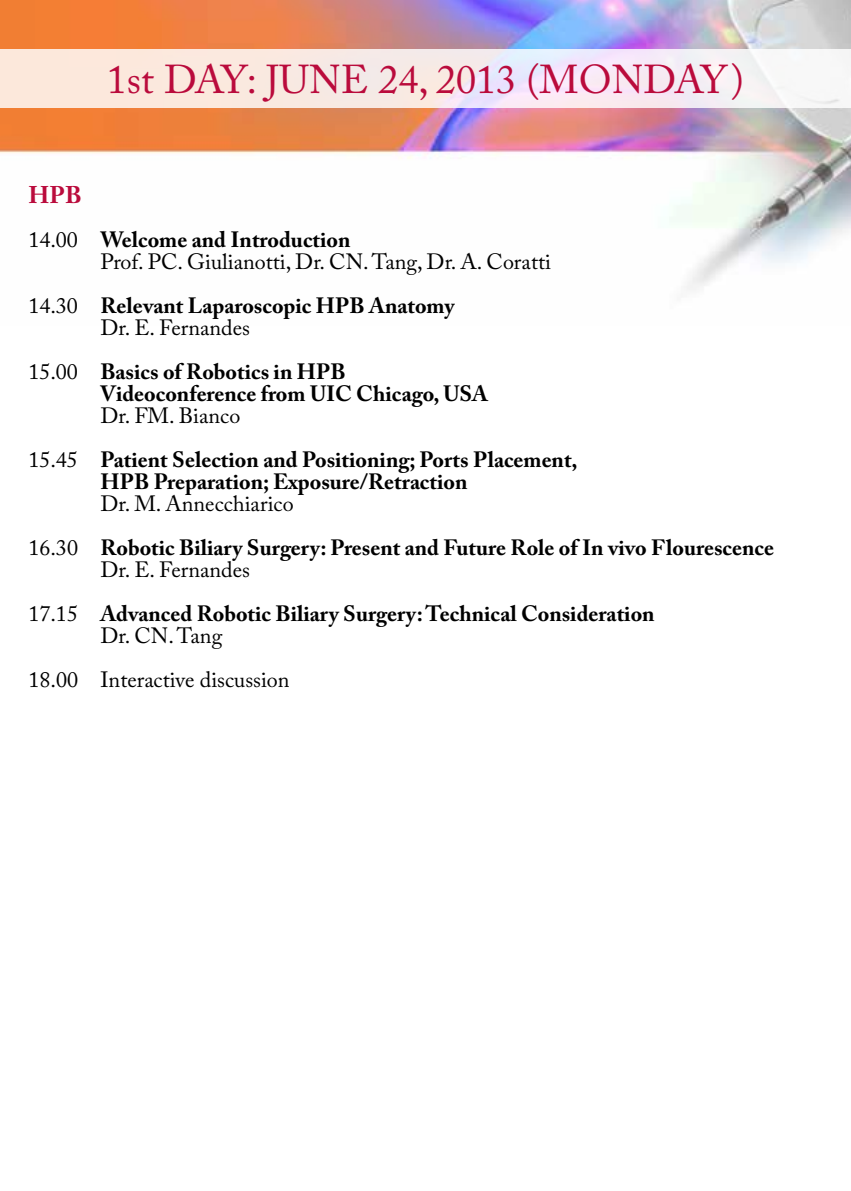
<style>
.page{position:relative;width:851px;height:1191px;background:#fff}
.page>*{position:absolute;margin:0;border:0;box-sizing:border-box;transform-origin:0 0}
.t1{font:40px "Adobe Caslon Pro";color:#ba0b3c}
.t2{font:700 24px "Adobe Caslon Pro";color:#ba0b3c}
.t3{font:700 22px/44px "Adobe Caslon Pro";color:#000}
.t4{font:22px/22px "Adobe Caslon Pro";color:#000}
.s1{font-weight:700}
.s2{font-weight:400}
</style>
<div class="page">
<img style="left:0;top:0;width:850px;height:290px">
<svg style="left:0;top:49px;width:850px;height:59px"></svg>
<h1 class="t1" style="left:107px;top:56px;width:638px">1st DAY: JUNE 24, 2013 (MONDAY)</h1>
<p class="t2" style="left:28px;top:180px;width:55px">HP B</p>
<p class="t4" style="left:100px;top:228px;width:452px;text-indent:-72px">14.00 <span class="s1">Welcome and Introduction<br></span>Prof. PC. Giulianotti, Dr. CN. Tang, Dr. A. Coratti</p>
<p class="t3" style="left:100px;top:294px;width:355px;line-height:22px;text-indent:-72px"><span class="s2">14.30</span> Relevant Laparoscopic HP B Anatomy<br><span class="s2">Dr. E. Fernandes</span></p>
<p class="t3" style="left:100px;top:360px;width:389px;line-height:22px;text-indent:-72px"><span class="s2">15.00</span> Basics of Robotics in HPB<br>Videoconference from UIC Chicago, USA</p>
<p class="t3" style="left:28px;top:393px;width:550px;text-indent:72px"><span class="s2">Dr. FM. Bianco<br>15.45</span> Patient Selection and Positioning; Ports Placement,</p>
<p class="t3" style="left:28px;top:459px;width:36px">HP</p>
<p class="t3" style="left:134px;top:459px;width:335px">B Preparation; Exposure/Retraction</p>
<p class="t3" style="left:28px;top:481px;width:747px;text-indent:72px"><span class="s2">Dr. M. Annecchiarico<br>16.30</span> Robotic Biliary Surgery: Present and Future Role of In vivo Flourescence</p>
<p class="t3" style="left:28px;top:547px;width:627px;text-indent:72px"><span class="s2">Dr. E. Fernandes<br>17.15</span> Advanced Robotic Biliary Surgery: Technical Consideration</p>
<p class="t4" style="left:28px;top:613px;width:262px;line-height:44px;text-align:center">Dr. CN. Tang<br>18.00 Interactive discussion</p>
</div>
